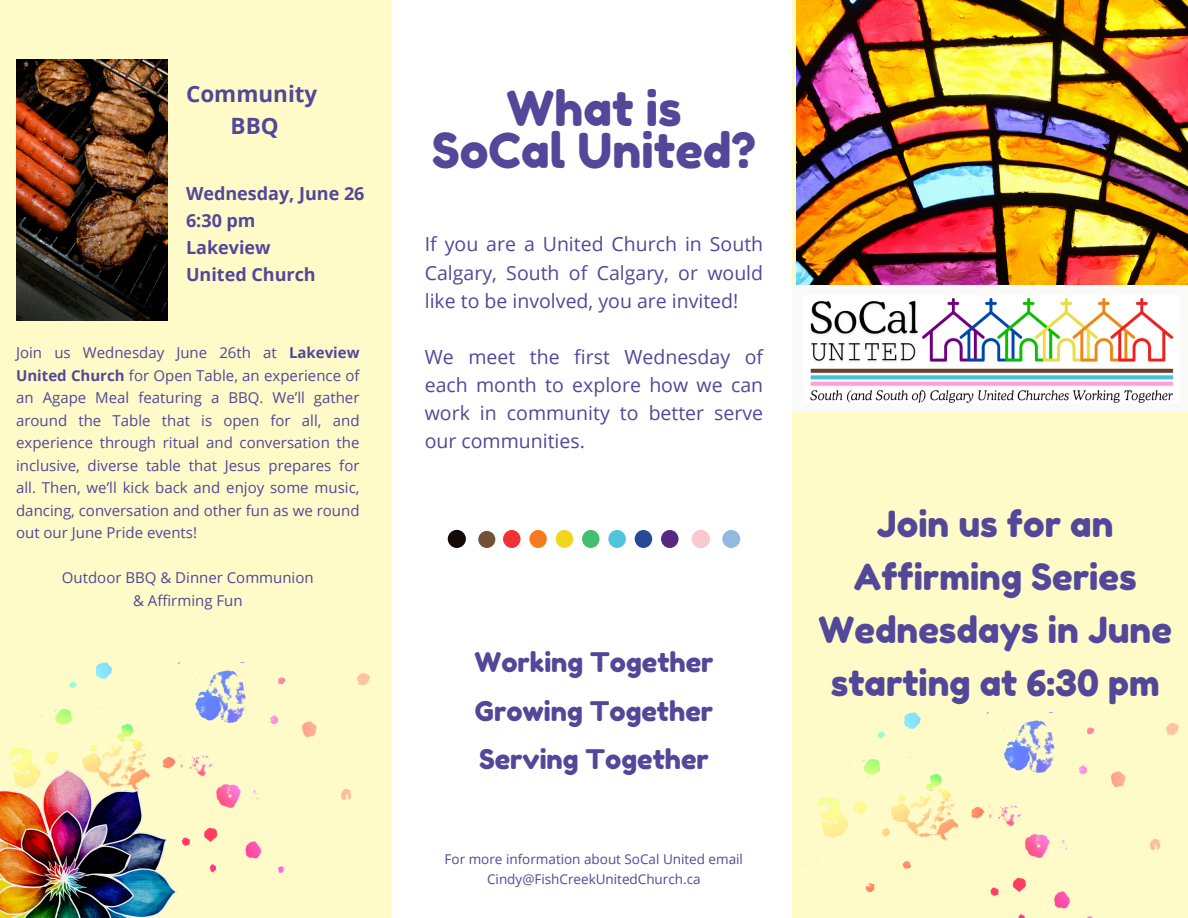
<style>
.page{position:relative;width:1188px;height:918px;background:#fff}
.page>*{position:absolute;margin:0;border:0;box-sizing:border-box;transform-origin:0 0}
.t1{font:48px/42.8px "Fredoka One";color:#534799;text-align:center}
.t2{font:36px/52.8px "Fredoka One";color:#534799;text-align:center}
.t3{font:27px/48.3px "Fredoka One";color:#534799;text-align:justify}
.t4{font:700 22.5px/32.7px "Open Sans";color:#534799;text-align:center}
.t5{font:19.5px/28.2px "Open Sans";color:#534799;text-align:justify}
.t6{font:700 18px/27px "Open Sans";color:#534799}
.t7{font:15px/22.5px "Open Sans";color:#534799;text-align:justify}
.t8{font:13.5px/20.2px "Open Sans";color:#534799;text-align:center}
.s1{font-weight:700}
</style>
<div class="page">
<div style="left:792px;top:0;width:396px;height:918px;background:#fefbc8"></div>
<img style="left:796px;top:0;width:392px;height:285px">
<div style="left:0;top:0;width:391px;height:918px;background:#fefbc8"></div>
<div style="left:792px;top:285px;width:396px;height:127px;background:#fafaf8"></div>
<img style="left:810px;top:298px;width:364px;height:104px">
<div style="left:503px;top:530px;width:18px;height:18px;background:#ef3334;border-radius:9px"></div>
<div style="left:529px;top:530px;width:18px;height:18px;background:#f57a1e;border-radius:9px"></div>
<div style="left:556px;top:530px;width:17px;height:18px;background:#f3d61c;border-radius:9px"></div>
<div style="left:582px;top:530px;width:18px;height:18px;background:#43bd71;border-radius:9px"></div>
<div style="left:608px;top:530px;width:18px;height:18px;background:#4fc5d9;border-radius:9px"></div>
<div style="left:635px;top:530px;width:17px;height:18px;background:#254b97;border-radius:9px"></div>
<div style="left:661px;top:530px;width:18px;height:18px;background:#572883;border-radius:9px"></div>
<img style="left:448px;top:530px;width:18px;height:18px;border-radius:50%">
<img style="left:478px;top:531px;width:17px;height:17px;border-radius:50%">
<img style="left:692px;top:530px;width:18px;height:18px;border-radius:50%">
<img style="left:722px;top:530px;width:18px;height:18px;border-radius:50%">
<img style="left:16px;top:59px;width:151px;height:261px">
<img style="left:0;top:662px;width:385px;height:256px">
<img style="left:0;top:769px;width:179px;height:149px">
<img style="left:803px;top:712px;width:385px;height:206px">
<h3 class="t4" style="left:186px;top:76px;width:133px">Community<br>BBQ</h3>
<p class="t6" style="left:186px;top:180px;width:180px">Wednesday, June 26<br>6:30 pm<br>Lakeview<br>United Church</p>
<p class="t7" style="left:16px;top:341px;width:345px">Join us Wednesday June 26th at <span class="s1">Lakeview United Church</span> for Open Table, an experience of an Agape Meal featuring a BBQ. We’ll gather around the Table that is open for all, and experience through ritual and conversation the inclusive, diverse table that Jesus prepares for all. Then, we’ll kick back and enjoy some music, dancing, conversation and other fun as we round out our June Pride events!</p>
<p class="t7" style="left:62px;top:566px;width:253px">Outdoor BBQ &amp; Dinner Communion</p>
<p class="t7" style="left:133px;top:589px;width:111px">&amp; Affirming Fun</p>
<p class="t1" style="left:432px;top:86px;width:326px">What is<br>SoCal United?</p>
<p class="t5" style="left:425px;top:230px;width:340px">If you are a United Church in South Calgary, South of Calgary, or would like to be involved, you are invited!</p>
<p class="t5" style="left:425px;top:342px;width:340px">We meet the first Wednesday of each month to explore how we can work in community to better serve our communities.</p>
<p class="t3" style="left:474px;top:638px;width:241px">Working Together Growing Together Serving Together</p>
<h2 class="t8" style="left:445px;top:849px;width:300px">For more information about SoCal United email<br>Cindy@FishCreekUnitedChurch.ca</h2>
<p class="t2" style="left:818px;top:498px;width:355px">Join us for an<br>Affirming Series<br>Wednesdays in June starting at 6:30 pm</p>
</div>
